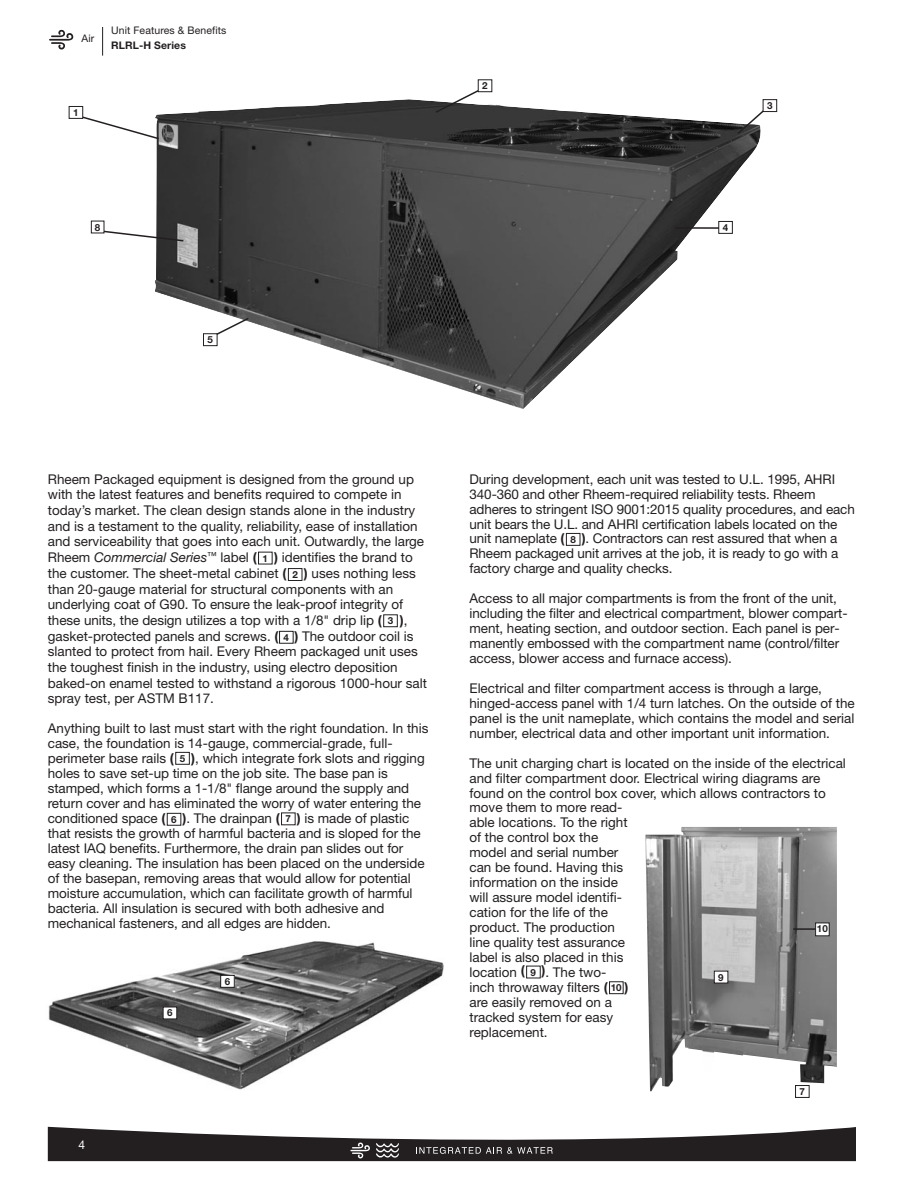
<style>
.page{position:relative;width:918px;height:1188px;background:#fff}
.page>*{position:absolute;margin:0;border:0;box-sizing:border-box;transform-origin:0 0}
.t1{font:13.5px/15px "Helvetica Neue";color:#231f20}
.t2{font:12px "Helvetica Neue";color:#fff}
.t3{font:10.5px "Helvetica Neue";letter-spacing:.01em;color:#231f20}
.t4{font:700 10.5px "Helvetica Neue";letter-spacing:.01em;color:#231f20}
.t5{font:700 9.75px "Helvetica Neue";color:#231f20}
.s1{font-style:italic}
.s2{font-weight:700}
</style>
<div class="page">
<svg style="left:102px;top:27px;width:1px;height:29px"></svg>
<svg style="left:49px;top:30px;width:24px;height:20px"></svg>
<svg style="left:48px;top:1127px;width:807px;height:34px"></svg>
<div style="left:609px;top:981px;width:15px;height:13px;border:1px solid #231f20"></div>
<div style="left:526px;top:966px;width:15px;height:12px;border:1px solid #231f20"></div>
<div style="left:566px;top:533px;width:14px;height:13px;border:1px solid #231f20"></div>
<div style="left:167px;top:813px;width:14px;height:13px;border:1px solid #231f20"></div>
<div style="left:175px;top:752px;width:15px;height:13px;border:1px solid #231f20"></div>
<div style="left:279px;top:631px;width:15px;height:13px;border:1px solid #231f20"></div>
<div style="left:383px;top:614px;width:15px;height:13px;border:1px solid #231f20"></div>
<div style="left:288px;top:568px;width:14px;height:13px;border:1px solid #231f20"></div>
<div style="left:258px;top:552px;width:15px;height:12px;border:1px solid #231f20"></div>
<img style="left:645px;top:827px;width:192px;height:265px">
<div style="left:714px;top:971px;width:14px;height:12px;background:#fff"></div>
<div style="left:714px;top:971px;width:14px;height:12px;border:1px solid #231f20"></div>
<div style="left:816px;top:923px;width:13px;height:13px;background:#fff"></div>
<div style="left:815px;top:923px;width:15px;height:13px;border:1px solid #231f20"></div>
<img style="left:48px;top:941px;width:396px;height:149px">
<div style="left:163px;top:1007px;width:14px;height:12px;background:#fff"></div>
<div style="left:163px;top:1007px;width:14px;height:12px;border:1px solid #231f20"></div>
<div style="left:221px;top:975px;width:13px;height:12px;background:#fff"></div>
<div style="left:220px;top:975px;width:15px;height:13px;border:1px solid #231f20"></div>
<hr style="left:793px;top:928px;width:23px;height:2px;background:#231f20">
<div style="left:796px;top:1086px;width:13px;height:11px;background:#fff"></div>
<div style="left:795px;top:1085px;width:15px;height:13px;border:1px solid #231f20"></div>
<img style="left:155px;top:99px;width:605px;height:310px">
<svg style="left:83px;top:115px;width:77px;height:25px"></svg>
<svg style="left:434px;top:88px;width:47px;height:26px"></svg>
<svg style="left:736px;top:108px;width:31px;height:28px"></svg>
<div style="left:478px;top:80px;width:14px;height:12px;background:#fff"></div>
<div style="left:478px;top:79px;width:14px;height:13px;border:1px solid #231f20"></div>
<div style="left:69px;top:106px;width:14px;height:13px;border:1px solid #231f20"></div>
<div style="left:763px;top:100px;width:14px;height:12px;background:#fff"></div>
<div style="left:763px;top:99px;width:14px;height:13px;border:1px solid #231f20"></div>
<svg style="left:213px;top:316px;width:37px;height:21px"></svg>
<div style="left:203px;top:334px;width:14px;height:12px;background:#fff"></div>
<div style="left:203px;top:333px;width:14px;height:13px;border:1px solid #231f20"></div>
<svg style="left:99px;top:229px;width:86px;height:13px"></svg>
<div style="left:91px;top:221px;width:13px;height:12px;background:#fff"></div>
<div style="left:91px;top:221px;width:13px;height:12px;border:1px solid #231f20"></div>
<hr style="left:675px;top:227px;width:46px;height:2px;background:#231f20">
<div style="left:719px;top:221px;width:13px;height:12px;background:#fff"></div>
<div style="left:718px;top:221px;width:15px;height:13px;border:1px solid #231f20"></div>
<p class="t3" style="left:82px;top:35px;width:14px">Air</p>
<p class="t3" style="left:111px;top:27px;width:117px">Unit Features &amp; Benefits</p>
<p class="t4" style="left:111px;top:42px;width:76px">RLRL-H Series</p>
<p class="t5" style="left:73px;top:109px;width:7px">1</p>
<p class="t5" style="left:482px;top:82px;width:7px">2</p>
<p class="t5" style="left:767px;top:102px;width:7px">3</p>
<p class="t5" style="left:95px;top:224px;width:7px">8</p>
<p class="t5" style="left:723px;top:224px;width:7px">4</p>
<p class="t5" style="left:208px;top:336px;width:7px">5</p>
<p class="t1" style="left:48px;top:472px;width:378px;line-height:15.8px">Rheem Packaged equipment is designed from the ground up with the latest features and benefits required to compete in today’s market. The clean design stands alone in the industry and is a testament to the quality, reliability, ease of installation and serviceability that goes into each unit. Outwardly, the large Rheem <span class="s1">Commercial Series</span><sup>™</sup> label <span class="s2">(</span></p>
<p class="t1" style="left:48px;top:551px;width:366px;line-height:15.8px;text-indent:226px"><span class="s2">)</span> identifies the brand to the customer. The sheet-metal cabinet <span class="s2">(</span></p>
<p class="t5" style="left:263px;top:555px;width:7px">1</p>
<p class="t1" style="left:48px;top:567px;width:370px;line-height:15.8px;text-indent:256px"><span class="s2">)</span> uses nothing less than 20-gauge material for structural components with an underlying coat of G90. To ensure the leak-proof integrity of these units, the design utilizes a top with a 1/8" drip lip <span class="s2">(</span></p>
<p class="t5" style="left:292px;top:571px;width:7px">2</p>
<p class="t1" style="left:48px;top:614px;width:381px;line-height:15.8px;text-indent:352px"><span class="s2">)</span>, gasket-protected panels and screws. <span class="s2">( )</span> The outdoor coil is slanted to protect from hail. Every Rheem packaged unit uses the toughest finish in the industry, using electro deposition baked-on enamel tested to withstand a rigorous 1000-hour salt spray test, per ASTM B117.</p>
<p class="t1" style="left:48px;top:722px;width:382px">Anything built to last must start with the right foundation. In this case, the foundation is 14-gauge, commercial-grade, full&shy;perimeter base rails <span class="s2">(</span></p>
<p class="t5" style="left:388px;top:617px;width:7px">3</p>
<p class="t5" style="left:284px;top:634px;width:7px">4</p>
<p class="t1" style="left:48px;top:752px;width:379px;text-indent:143px"><span class="s2">)</span>, which integrate fork slots and rigging holes to save set-up time on the job site. The base pan is stamped, which forms a 1-1/8" flange around the supply and return cover and has eliminated the worry of water entering the conditioned space <span class="s2">(</span></p>
<p class="t5" style="left:180px;top:755px;width:7px">5</p>
<p class="t1" style="left:48px;top:812px;width:378px;text-indent:249px"><span class="s2">)</span> is made of plastic that resists the growth of harmful bacteria and is sloped for the latest IAQ benefits. Furthermore, the drain pan slides out for easy cleaning. The insulation has been placed on the underside of the basepan, removing areas that would allow for potential moisture accumulation, which can facilitate growth of harmful bacteria. All insulation is secured with both adhesive and mechanical fasteners, and all edges are hidden.</p>
<p class="t1" style="left:183px;top:812px;width:99px"><span class="s2">)</span>. The drainpan <span class="s2">(</span></p>
<p class="t5" style="left:171px;top:816px;width:7px">6</p>
<p class="t5" style="left:286px;top:815px;width:7px">7</p>
<p class="t2" style="left:78px;top:1140px;width:8px">4</p>
<p class="t5" style="left:167px;top:1010px;width:7px">6</p>
<p class="t5" style="left:225px;top:978px;width:7px">6</p>
<p class="t1" style="left:469px;top:473px;width:387px">During development, each unit was tested to U.L. 1995, AHRI 340-360 and other Rheem-required reliability tests. Rheem adheres to stringent ISO 9001:2015 quality procedures, and each unit bears the U.L. and AHRI certification labels located on the unit nameplate <span class="s2">(</span></p>
<p class="t1" style="left:469px;top:533px;width:371px;text-align:justify;text-indent:112px"><span class="s2">)</span>. Contractors can rest assured that when a Rheem packaged unit arrives at the job, it is ready to go with a factory charge and quality checks.</p>
<p class="t1" style="left:469px;top:592px;width:380px">Access to all major compartments is from the front of the unit, including the filter and electrical compartment, blower compart&shy;ment, heating section, and outdoor section. Each panel is per&shy;manently embossed with the compartment name (control/filter access, blower access and furnace access).</p>
<p class="t1" style="left:469px;top:682px;width:387px">Electrical and filter compartment access is through a large, hinged-access panel with 1/4 turn latches. On the outside of the panel is the unit nameplate, which contains the model and serial number, electrical data and other important unit information.</p>
<p class="t1" style="left:469px;top:757px;width:378px">The unit charging chart is located on the inside of the electrical and filter compartment door. Electrical wiring diagrams are found on the control box cover, which allows contractors to move them to more read-<br>able locations. To the right<br>of the control box the<br>model and serial number<br>can be found. Having this<br>information on the inside<br>will assure model identifi-<br>cation for the life of the<br>product. The production<br>line quality test assurance<br>label is also placed in this<br>location <span class="s2">( )</span>. The two-<br>inch throwaway filters <span class="s2">( )<br></span>are easily removed on a<br>tracked system for easy<br>replacement.</p>
<p class="t5" style="left:570px;top:536px;width:7px">8</p>
<p class="t5" style="left:817px;top:925px;width:12px">10</p>
<p class="t5" style="left:531px;top:969px;width:7px">9</p>
<p class="t5" style="left:718px;top:974px;width:7px">9</p>
<p class="t5" style="left:611px;top:984px;width:12px">10</p>
<p class="t5" style="left:800px;top:1088px;width:7px">7</p>
</div>
